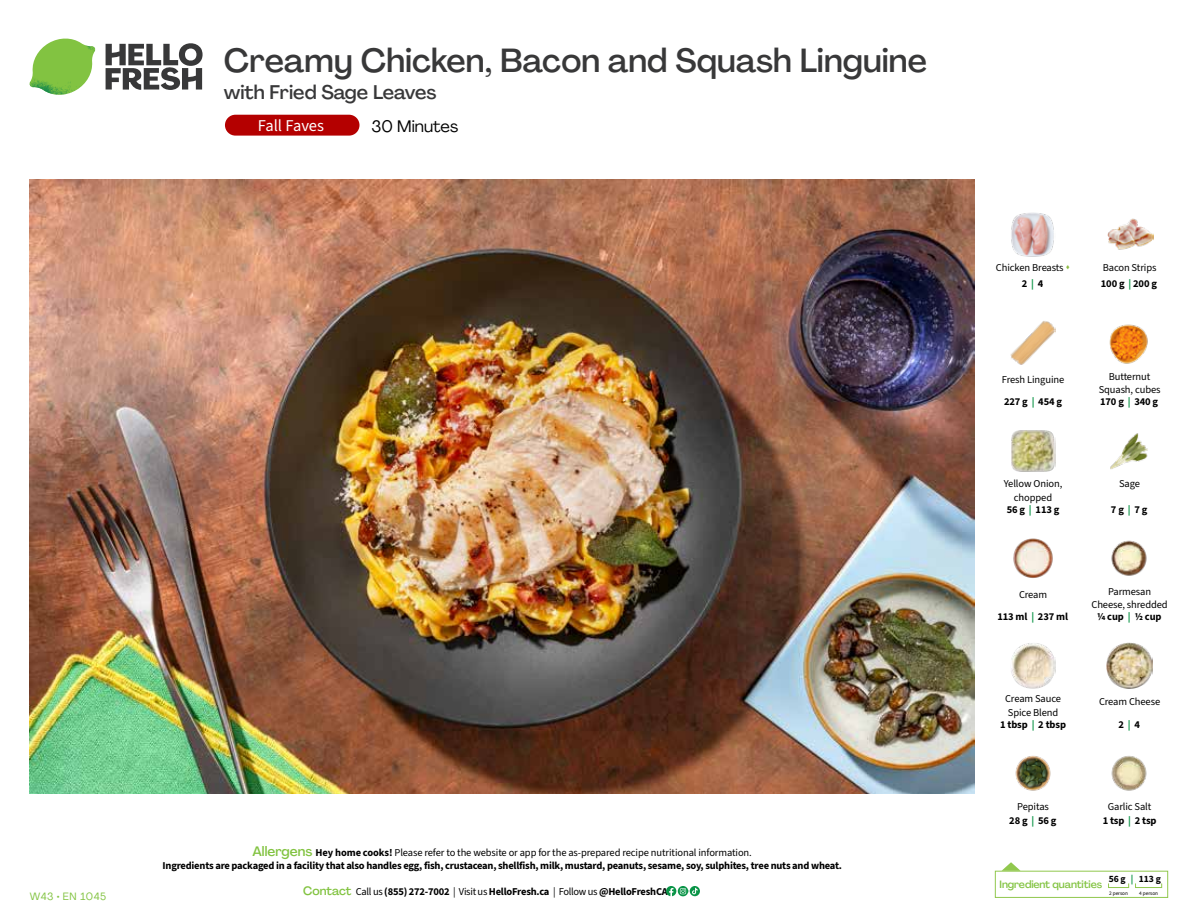
<style>
.page{position:relative;width:1188px;height:918px;background:#fff}
.page>*{position:absolute;margin:0;border:0;box-sizing:border-box;transform-origin:0 0}
.t1{font:500 33px "Agrandir";color:#383839}
.t2{font:500 19.5px "Agrandir";color:#383839}
.t3{font:16.5px "Agrandir";color:#000}
.t4{font:16.5px "Source Sans 3";color:#fff}
.t5{font:700 10.5px/13.5px "Source Sans 3";letter-spacing:-.02em;color:#000;text-align:center}
.t6{font:10.5px/13.5px "Source Sans 3";letter-spacing:-.01em;color:#000;text-align:center}
.t7{font:500 10.5px "Agrandir";letter-spacing:-.01em;color:#82c341}
.t8{font:10.5px "Agrandir";letter-spacing:.05em;color:#82c341}
.t9{font:700 9.6px "Source Sans 3";color:#000}
.t10{font:5.25px "Source Sans 3";letter-spacing:-.01em;color:#000}
.s1{font-family:"Agrandir";font-weight:500;font-size:13.5px;color:#82c341}
.s2{font-weight:400}
.s3{font-family:"Agrandir";font-weight:500;font-size:12px;color:#82c341}
.s4{color:#8cba42}
.s5{font-weight:700}
.s6{font-weight:700;color:#0b9446}
.s7{color:#0b9446}
</style>
<div class="page">
<svg style="left:106px;top:43px;width:97px;height:47px"></svg>
<svg style="left:34px;top:39px;width:59px;height:38px"></svg>
<img style="left:65px;top:39px;width:30px;height:25px">
<img style="left:33px;top:60px;width:56px;height:10px">
<img style="left:29px;top:64px;width:58px;height:31px">
<img style="left:64px;top:70px;width:25px;height:24px">
<svg style="left:690px;top:886px;width:10px;height:10px"></svg>
<svg style="left:666px;top:886px;width:32px;height:10px"></svg>
<svg style="left:1002px;top:862px;width:19px;height:9px"></svg>
<div style="left:995px;top:871px;width:173px;height:27px;border:1px solid #91c84e"></div>
<div style="left:1108px;top:883px;width:21px;height:5px;border:1px solid #91c84e"></div>
<div style="left:1135px;top:883px;width:27px;height:5px;border:1px solid #91c84e"></div>
<img style="left:29px;top:179px;width:946px;height:615px">
<img style="left:1011px;top:321px;width:45px;height:44px">
<img style="left:1109px;top:324px;width:39px;height:40px">
<img style="left:1011px;top:430px;width:45px;height:42px">
<img style="left:1110px;top:433px;width:38px;height:36px">
<img style="left:1013px;top:538px;width:40px;height:40px">
<img style="left:1111px;top:540px;width:36px;height:36px">
<img style="left:1011px;top:643px;width:45px;height:45px">
<img style="left:1015px;top:755px;width:36px;height:36px">
<img style="left:1111px;top:756px;width:36px;height:35px">
<img style="left:1108px;top:218px;width:45px;height:32px">
<img style="left:1011px;top:212px;width:43px;height:45px">
<img style="left:1107px;top:643px;width:45px;height:45px">
<div style="left:225px;top:115px;width:135px;height:21px;background:#b40000;border-radius:10px"></div>
<h1 class="t1" style="left:224px;top:40px;width:705px">Creamy Chicken, Bacon and Squash Linguine</h1>
<h2 class="t2" style="left:224px;top:80px;width:214px">with Fried Sage Leaves</h2>
<h3 class="t3" style="left:372px;top:116px;width:88px">30 Minutes</h3>
<h3 class="t4" style="left:258px;top:115px;width:68px">Fall Faves</h3>
<p class="t8" style="left:30px;top:890px;width:78px">W43 • EN 1045</p>
<p class="t5" style="left:163px;top:845px;width:681px"><span class="s1">Allergens</span> Hey home cooks! <span class="s2">Please refer to the website or app for the as-prepared recipe nutritional information.<br></span>Ingredients are packaged in a facility that also handles egg, fish, crustacean, shellfish, milk, mustard, peanuts, sesame, soy, sulphites, tree nuts and wheat.</p>
<p class="t5" style="left:303px;top:885px;width:366px"><span class="s3">Contact</span> <span class="s2">Call us</span> (855) 272-7002 <span class="s2">| Visit us</span> HelloFresh.ca <span class="s2">| Follow us</span> @HelloFreshCA</p>
<p class="t6" style="left:996px;top:260px;width:76px;line-height:16.4px">Chicken Breasts <span class="s4">▲<br></span><span class="s5">2</span> <span class="s6">|</span> <span class="s5">4</span></p>
<p class="t6" style="left:1101px;top:259px;width:58px;line-height:16.4px;text-align:left">Bacon Strips<br><span class="s5">100 g</span> <span class="s6">|</span> <span class="s5">200 g</span></p>
<p class="t6" style="left:1002px;top:369px;width:64px;line-height:22.2px;text-align:left">Fresh Linguine<br><span class="s5">227 g</span> <span class="s6">|</span> <span class="s5">454 g</span></p>
<p class="t6" style="left:1099px;top:370px;width:63px">Butternut<br>Squash, cubes</p>
<p class="t5" style="left:1100px;top:395px;width:60px">170 g <span class="s7">|</span> 340 g</p>
<p class="t6" style="left:1004px;top:477px;width:60px">Yellow Onion, chopped</p>
<p class="t5" style="left:1007px;top:503px;width:54px">56 g <span class="s7">|</span> 113 g</p>
<p class="t6" style="left:1119px;top:477px;width:22px">Sage</p>
<p class="t5" style="left:1111px;top:503px;width:38px">7 g <span class="s7">|</span> 7 g</p>
<p class="t5" style="left:997px;top:583px;width:72px;line-height:22.2px"><span class="s2">Cream<br></span>113 ml <span class="s7">|</span> 237 ml</p>
<p class="t6" style="left:1091px;top:585px;width:78px">Parmesan<br>Cheese, shredded</p>
<p class="t5" style="left:1097px;top:610px;width:66px">1/4 cup <span class="s7">|</span> 1/2 cup</p>
<p class="t6" style="left:1005px;top:692px;width:57px;text-align:left">Cream Sauce<br>Spice Blend</p>
<p class="t5" style="left:1000px;top:717px;width:67px">1 tbsp <span class="s7">|</span> 2 tbsp</p>
<p class="t6" style="left:1099px;top:691px;width:63px;line-height:22.2px">Cream Cheese<br><span class="s5">2</span> <span class="s6">|</span> <span class="s5">4</span></p>
<p class="t6" style="left:1009px;top:799px;width:49px;line-height:14.9px">Pepitas<br><span class="s5">28 g</span> <span class="s6">|</span> <span class="s5">56 g</span></p>
<p class="t6" style="left:1103px;top:799px;width:55px;line-height:14.9px">Garlic Salt<br><span class="s5">1 tsp</span> <span class="s6">|</span> <span class="s5">2 tsp</span></p>
<p class="t9" style="left:1109px;top:872px;width:54px">56 g <span class="s7">|</span> 113 g</p>
<p class="t10" style="left:1109px;top:890px;width:20px">2 person</p>
<p class="t10" style="left:1139px;top:890px;width:20px">4 person</p>
<p class="t7" style="left:1000px;top:878px;width:104px">Ingredient quantities</p>
</div>
